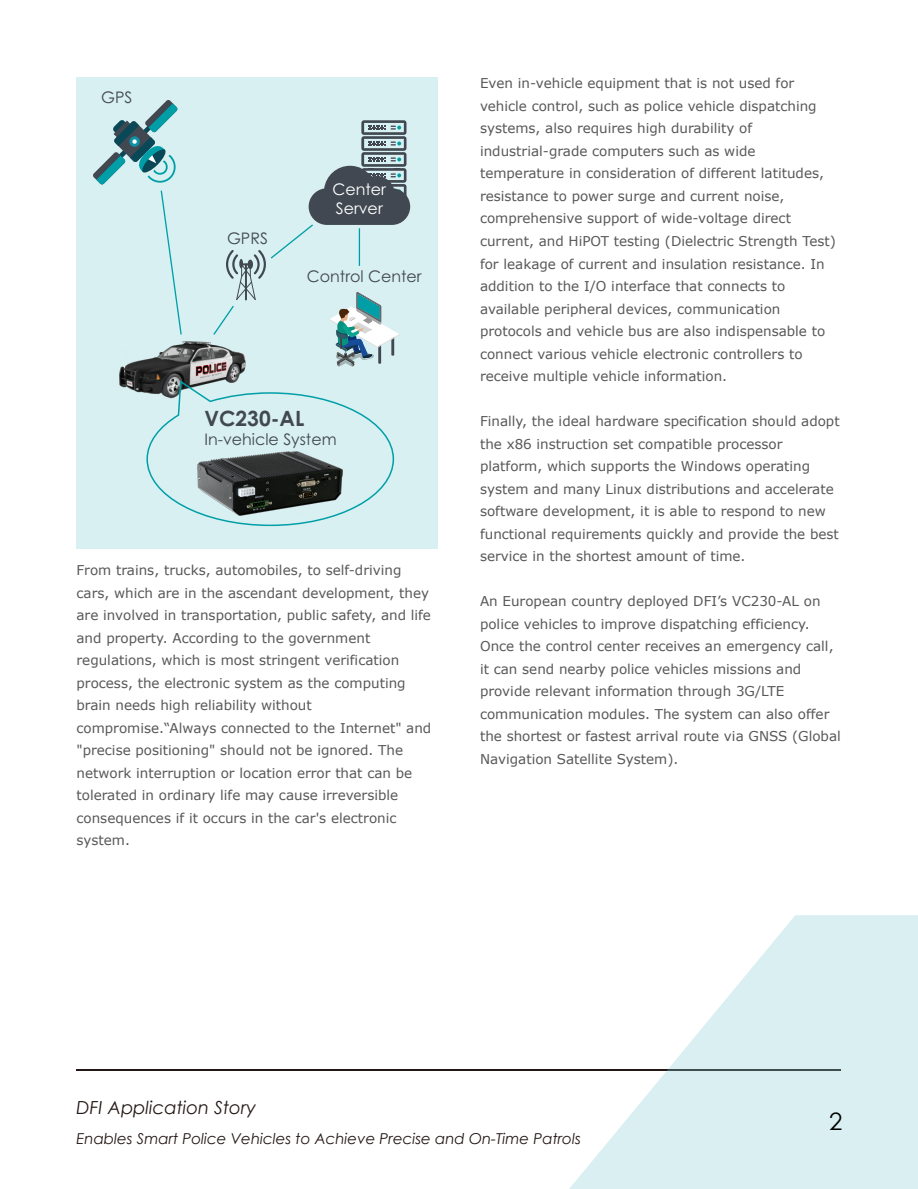
<style>
.page{position:relative;width:918px;height:1189px;background:#fff}
.page>*{position:absolute;margin:0;border:0;box-sizing:border-box;transform-origin:0 0}
.t1{font:24px "Century Gothic";color:#000}
.t2{font:700 21px "Century Gothic Pro";color:#414852}
.t3{font:italic 18px "Century Gothic";color:#231815}
.t4{font:15.9px "Century Gothic Pro";color:#414852}
.t5{font:15.9px/19px "Century Gothic Pro";color:#fff}
.t6{font:italic 15px "Century Gothic";color:#231815}
.t7{font:13.5px/22.5px "Verdana";color:#595757}
</style>
<div class="page">
<hr style="left:77px;top:1068px;width:764px;height:2px;background:#231815">
<svg style="left:569px;top:915px;width:349px;height:273px;fill:#d9eff1"></svg>
<div style="left:77px;top:78px;width:361px;height:471px;background:#d9f0f2"></div>
<img style="left:119px;top:341px;width:127px;height:52px">
<svg style="left:93px;top:100px;width:89px;height:235px"></svg>
<svg style="left:212px;top:120px;width:198px;height:246px"></svg>
<hr style="left:359px;top:228px;width:1px;height:38px;background:#009fa8">
<svg style="left:146px;top:379px;width:249px;height:147px"></svg>
<p class="t4" style="left:101px;top:88px;width:33px">GPS</p>
<p class="t4" style="left:227px;top:228px;width:42px">GPRS</p>
<p class="t5" style="left:333px;top:179px;width:55px">Center<br>Server</p>
<p class="t4" style="left:307px;top:266px;width:116px">Control Center</p>
<h2 class="t2" style="left:204px;top:405px;width:101px">VC230-AL</h2>
<p class="t4" style="left:204px;top:429px;width:134px">In-vehicle System</p>
<p class="t7" style="left:77px;top:558px;width:356px">From trains, trucks, automobiles, to self-driving cars, which are in the ascendant development, they are involved in transportation, public safety, and life and property. According to the government regulations, which is most stringent verification process, the electronic system as the computing brain needs high reliability without compromise.“Always connected to the Internet" and "precise positioning" should not be ignored. The network interruption or location error that can be tolerated in ordinary life may cause irreversible consequences if it occurs in the car's electronic system.</p>
<p class="t7" style="left:480px;top:72px;width:357px">Even in-vehicle equipment that is not used for vehicle control, such as police vehicle dispatching systems, also requires high durability of industrial-grade computers such as wide temperature in consideration of different latitudes, resistance to power surge and current noise, comprehensive support of wide-voltage direct current, and HiPOT testing (Dielectric Strength Test) for leakage of current and insulation resistance. In addition to the I/O interface that connects to available peripheral devices, communication protocols and vehicle bus are also indispensable to connect various vehicle electronic controllers to receive multiple vehicle information.</p>
<p class="t7" style="left:480px;top:409px;width:361px">Finally, the ideal hardware specification should adopt the x86 instruction set compatible processor platform, which supports the Windows operating system and many Linux distributions and accelerate software development, it is able to respond to new functional requirements quickly and provide the best service in the shortest amount of time.</p>
<p class="t7" style="left:480px;top:590px;width:362px">An European country deployed DFI’s VC230-AL on police vehicles to improve dispatching efficiency.<br>Once the control center receives an emergency call, it can send nearby police vehicles missions and provide relevant information through 3G/LTE communication modules. The system can also offer the shortest or fastest arrival route via GNSS (Global Navigation Satellite System).</p>
<h3 class="t3" style="left:77px;top:1094px;width:181px">DFI Application Story</h3>
<p class="t6" style="left:77px;top:1127px;width:506px">Enables Smart Police Vehicles to Achieve Precise and On-Time Patrols</p>
<h1 class="t1" style="left:829px;top:1104px;width:15px">2</h1>
</div>
